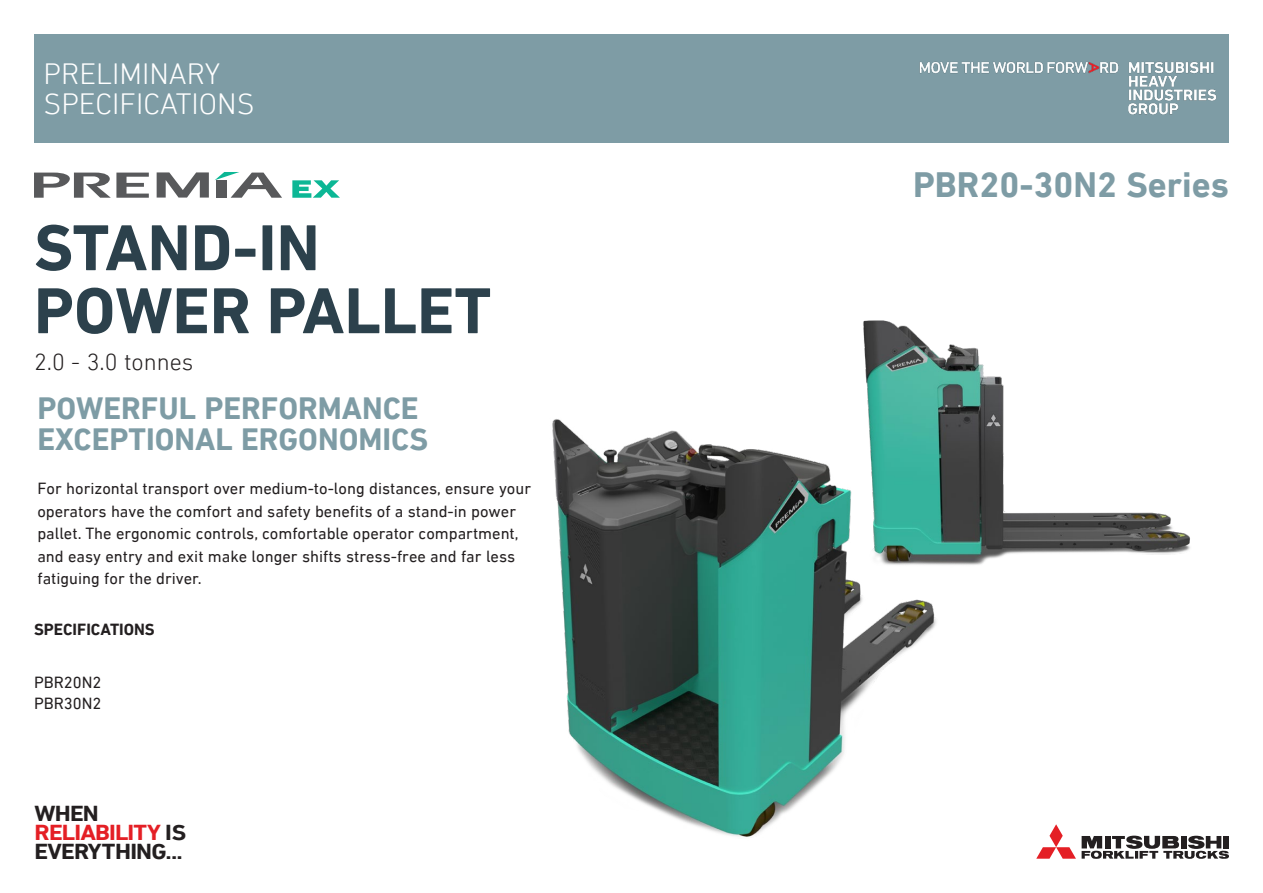
<style>
.page{position:relative;width:1263px;height:893px;background:#fff}
.page>*{position:absolute;margin:0;border:0;box-sizing:border-box;transform-origin:0 0}
.FrontCover_RANGE-NAM{font:700 66px/63px "DIN Next LT Pro";color:#2c414c}
.Front_Cover_Series_N{font:700 36px "DIN Next LT Pro";color:#7e9ca5}
.FrontCover-signature{font:700 31.5px/31.5px "DIN Next LT Pro";color:#7e9ca5}
.Front-Preliminary_XX{font:300 30px/30px "DIN Next LT Pro";color:#fff}
.FrontCover-Capacity{font:300 24px "DIN Next LT Pro";color:#231f20}
.t1{font:700 22.2px/18.9px "DIN Next LT Pro";letter-spacing:-.035em;color:#231f20;scale:1.1 1}
.BODY_BIG_cover_lead{font:16.5px/22.5px "DIN Next LT Pro";color:#231f20}
.BODY_BIG_cover_lead-2{font:700 16.5px "DIN Next LT Pro";color:#231f20}
.s1{color:#e41f25}
</style>
<div class="page">
<img style="left:863px;top:320px;width:327px;height:245px">
<svg style="left:215px;top:172px;width:67px;height:26px"></svg>
<svg style="left:34px;top:173px;width:115px;height:25px"></svg>
<svg style="left:157px;top:172px;width:52px;height:26px"></svg>
<svg style="left:292px;top:180px;width:48px;height:18px"></svg>
<img style="left:552px;top:397px;width:403px;height:440px">
<svg style="left:1036px;top:824px;width:193px;height:35px"></svg>
<div style="left:34px;top:34px;width:1195px;height:108px;background:#7e9ca5"></div>
<img style="left:920px;top:61px;width:296px;height:54px">
<p class="Front-Preliminary_XX" style="left:43px;top:59px;width:213px">PRELIMINARY<br>SPECIFICATIONS</p>
<p class="FrontCover_RANGE-NAM" style="left:34px;top:216px;width:459px">STAND-IN<br>POWER PALLET</p>
<p class="FrontCover-Capacity" style="left:34px;top:348px;width:161px">2.0 - 3.0 tonnes</p>
<p class="FrontCover-signature" style="left:37px;top:392px;width:392px">POWERFUL PERFORMANCE<br>EXCEPTIONAL ERGONOMICS</p>
<p class="BODY_BIG_cover_lead" style="left:37px;top:477px;width:495px">For horizontal transport over medium-to-long distances, ensure your operators have the comfort and safety benefits of a stand-in power pallet. The ergonomic controls, comfortable operator compartment, and easy entry and exit make longer shifts stress-free and far less fatiguing for the driver.</p>
<p class="BODY_BIG_cover_lead-2" style="left:34px;top:620px;width:122px">SPECIFICATIONS</p>
<p class="BODY_BIG_cover_lead" style="left:34px;top:672px;width:69px;line-height:21px">PBR20N2<br>PBR30N2</p>
<p class="t1" style="left:35px;top:804px;width:139px">WHEN<br><span class="s1">RELIABILITY</span> IS<br>EVERYTHING...</p>
<p class="Front_Cover_Series_N" style="left:913px;top:164px;width:317px">PBR20-30N2 Series</p>
</div>
